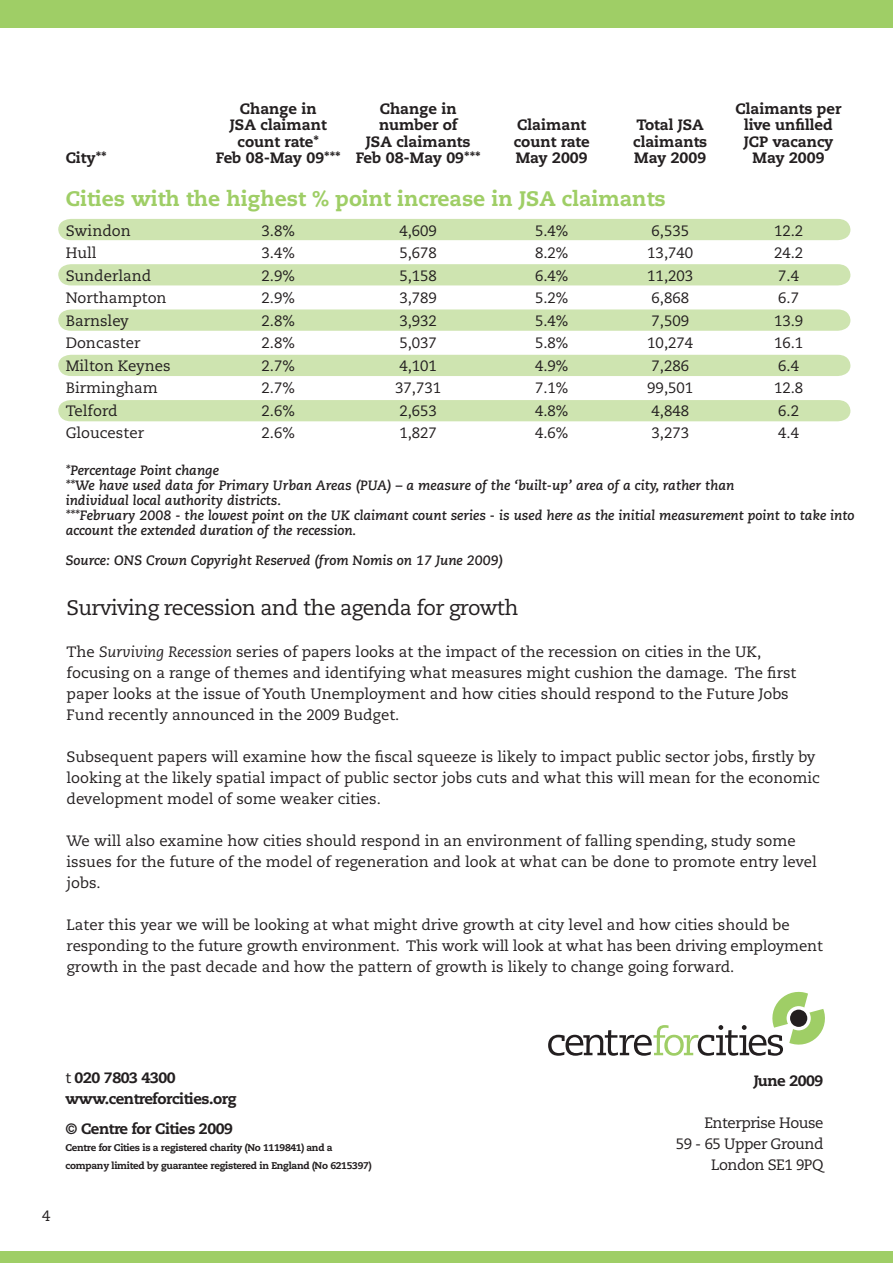
<style>
.page{position:relative;width:893px;height:1263px;background:#fff}
.page>*{position:absolute;margin:0;border:0;box-sizing:border-box;transform-origin:0 0}
.t1{font:800 21px "Caecilia LT Std";color:#9fce66}
.t2{font:21px "Caecilia LT Std";letter-spacing:-.03em;color:#231f20}
.t3{font:15px/21px "Caecilia LT Std";color:#231f20}
.t4{font:800 15px "Caecilia LT Std";color:#231f20}
.t5{font:800 15px "Caecilia LT Std";letter-spacing:-.03em;color:#231f20}
.t6{font:15px "Caecilia LT Std";letter-spacing:-.03em;color:#231f20}
.t7{font:italic 700 13.5px/15px "Caecilia LT Std";color:#231f20}
.t8{font:800 9.75px "Caecilia LT Std";letter-spacing:-.03em;color:#231f20}
.s1{font-style:italic}
.s2{font-weight:400}
</style>
<div class="page">
<div style="left:0;top:1251px;width:893px;height:12px;background:#9fce66"></div>
<div style="left:0;top:0;width:893px;height:27px;background:#9fce66"></div>
<div style="left:58px;top:400px;width:792px;height:21px;background:#cee4b0"></div>
<div style="left:58px;top:219px;width:792px;height:21px;background:#cee4b0"></div>
<svg style="left:58px;top:309px;width:792px;height:22px;background:#cfe5b3"></svg>
<div style="left:58px;top:264px;width:792px;height:21px;background:#cee4b0"></div>
<div style="left:58px;top:355px;width:792px;height:21px;background:#cee4b0"></div>
<svg style="left:548px;top:991px;width:277px;height:65px"></svg>
<p class="t4" style="left:240px;top:99px;width:78px">Change in</p>
<p class="t4" style="left:380px;top:99px;width:78px">Change in</p>
<p class="t4" style="left:736px;top:99px;width:108px">Claimants per</p>
<p class="t4" style="left:230px;top:116px;width:98px">JSA claimant</p>
<p class="t4" style="left:379px;top:116px;width:80px">number of</p>
<p class="t4" style="left:517px;top:116px;width:70px">Claimant</p>
<p class="t4" style="left:636px;top:116px;width:69px">Total JSA</p>
<p class="t4" style="left:744px;top:116px;width:90px">live unfilled</p>
<p class="t4" style="left:238px;top:132px;width:83px">count rate*</p>
<p class="t4" style="left:366px;top:132px;width:106px">JSA claimants</p>
<p class="t4" style="left:514px;top:132px;width:77px">count rate</p>
<p class="t4" style="left:633px;top:132px;width:76px">claimants</p>
<p class="t4" style="left:744px;top:132px;width:91px">JCP vacancy</p>
<p class="t4" style="left:66px;top:149px;width:43px">City**</p>
<p class="t4" style="left:216px;top:149px;width:267px">Feb 08-May 09*** Feb 08-May 09***</p>
<p class="t4" style="left:516px;top:149px;width:73px">May 2009</p>
<p class="t4" style="left:634px;top:149px;width:73px">May 2009</p>
<p class="t4" style="left:753px;top:149px;width:73px">May 2009</p>
<p class="t1" style="left:66px;top:185px;width:601px">Cities with the highest % point increase in JSA claimants</p>
<p class="t3" style="left:66px;top:220px;width:67px">Swindon</p>
<p class="t3" style="left:262px;top:220px;width:35px">3.8%</p>
<p class="t3" style="left:399px;top:220px;width:39px">4,609</p>
<p class="t3" style="left:535px;top:220px;width:35px">5.4%</p>
<p class="t3" style="left:651px;top:220px;width:39px">6,535</p>
<p class="t3" style="left:774px;top:220px;width:31px">12.2</p>
<p class="t3" style="left:66px;top:243px;width:32px">Hull</p>
<p class="t3" style="left:262px;top:243px;width:35px">3.4%</p>
<p class="t3" style="left:399px;top:243px;width:39px">5,678</p>
<p class="t3" style="left:535px;top:243px;width:35px">8.2%</p>
<p class="t3" style="left:647px;top:243px;width:47px">13,740</p>
<p class="t3" style="left:774px;top:243px;width:31px">24.2</p>
<p class="t3" style="left:66px;top:265px;width:87px">Sunderland</p>
<p class="t3" style="left:262px;top:265px;width:35px">2.9%</p>
<p class="t3" style="left:399px;top:265px;width:39px">5,158</p>
<p class="t3" style="left:535px;top:265px;width:35px">6.4%</p>
<p class="t3" style="left:647px;top:265px;width:47px">11,203</p>
<p class="t3" style="left:778px;top:265px;width:22px">7.4</p>
<p class="t3" style="left:66px;top:288px;width:102px">Northampton</p>
<p class="t3" style="left:262px;top:288px;width:35px">2.9%</p>
<p class="t3" style="left:399px;top:288px;width:39px">3,789</p>
<p class="t3" style="left:535px;top:288px;width:35px">5.2%</p>
<p class="t3" style="left:651px;top:288px;width:39px">6,868</p>
<p class="t3" style="left:778px;top:288px;width:22px">6.7</p>
<p class="t3" style="left:66px;top:310px;width:65px">Barnsley</p>
<p class="t3" style="left:262px;top:310px;width:35px">2.8%</p>
<p class="t3" style="left:399px;top:310px;width:39px">3,932</p>
<p class="t3" style="left:535px;top:310px;width:35px">5.4%</p>
<p class="t3" style="left:651px;top:310px;width:39px">7,509</p>
<p class="t3" style="left:774px;top:310px;width:31px">13.9</p>
<p class="t3" style="left:66px;top:333px;width:76px">Doncaster</p>
<p class="t3" style="left:262px;top:333px;width:35px">2.8%</p>
<p class="t3" style="left:399px;top:333px;width:39px">5,037</p>
<p class="t3" style="left:535px;top:333px;width:35px">5.8%</p>
<p class="t3" style="left:647px;top:333px;width:47px">10,274</p>
<p class="t3" style="left:774px;top:333px;width:31px">16.1</p>
<p class="t3" style="left:66px;top:355px;width:106px">Milton Keynes</p>
<p class="t3" style="left:262px;top:355px;width:35px">2.7%</p>
<p class="t3" style="left:399px;top:355px;width:39px">4,101</p>
<p class="t3" style="left:535px;top:355px;width:35px">4.9%</p>
<p class="t3" style="left:651px;top:355px;width:39px">7,286</p>
<p class="t3" style="left:778px;top:355px;width:22px">6.4</p>
<p class="t3" style="left:66px;top:378px;width:94px">Birmingham</p>
<p class="t3" style="left:262px;top:378px;width:35px">2.7%</p>
<p class="t3" style="left:395px;top:378px;width:47px">37,731</p>
<p class="t3" style="left:535px;top:378px;width:35px">7.1%</p>
<p class="t3" style="left:647px;top:378px;width:47px">99,501</p>
<p class="t3" style="left:774px;top:378px;width:31px">12.8</p>
<p class="t3" style="left:66px;top:400px;width:53px">Telford</p>
<p class="t3" style="left:262px;top:400px;width:35px">2.6%</p>
<p class="t3" style="left:399px;top:400px;width:39px">2,653</p>
<p class="t3" style="left:535px;top:400px;width:35px">4.8%</p>
<p class="t3" style="left:651px;top:400px;width:39px">4,848</p>
<p class="t3" style="left:778px;top:400px;width:22px">6.2</p>
<p class="t3" style="left:66px;top:423px;width:80px">Gloucester</p>
<p class="t3" style="left:262px;top:423px;width:35px">2.6%</p>
<p class="t3" style="left:399px;top:423px;width:39px">1,827</p>
<p class="t3" style="left:535px;top:423px;width:35px">4.6%</p>
<p class="t3" style="left:651px;top:423px;width:39px">3,273</p>
<p class="t3" style="left:778px;top:423px;width:22px">4.4</p>
<p class="t7" style="left:66px;top:463px;width:155px">*Percentage Point change</p>
<p class="t7" style="left:66px;top:478px;width:670px">**We have used data for Primary Urban Areas (PUA) – a measure of the ‘built-up’ area of a city, rather than</p>
<p class="t7" style="left:66px;top:493px;width:217px">individual local authority districts.</p>
<p class="t7" style="left:66px;top:508px;width:790px">***February 2008 - the lowest point on the UK claimant count series - is used here as the initial measurement point to take into account the extended duration of the recession.</p>
<p class="t7" style="left:66px;top:553px;width:439px">Source: ONS Crown Copyright Reserved (from Nomis on 17 June 2009)</p>
<p class="t2" style="left:67px;top:596px;width:453px">Surviving recession and the agenda for growth</p>
<p class="t3" style="left:67px;top:642px;width:731px">The <span class="s1">Surviving Recession</span> series of papers looks at the impact of the recession on cities in the UK, focusing on a range of themes and identifying what measures might cushion the damage. The first paper looks at the issue of Youth Unemployment and how cities should respond to the Future Jobs Fund recently announced in the 2009 Budget.</p>
<p class="t3" style="left:67px;top:747px;width:755px">Subsequent papers will examine how the fiscal squeeze is likely to impact public sector jobs, firstly by looking at the likely spatial impact of public sector jobs cuts and what this will mean for the economic development model of some weaker cities.</p>
<p class="t3" style="left:67px;top:831px;width:752px">We will also examine how cities should respond in an environment of falling spending, study some issues for the future of the model of regeneration and look at what can be done to promote entry level jobs.</p>
<p class="t3" style="left:67px;top:915px;width:758px">Later this year we will be looking at what might drive growth at city level and how cities should be responding to the future growth environment. This work will look at what has been driving employment growth in the past decade and how the pattern of growth is likely to change going forward.</p>
<p class="t5" style="left:66px;top:1069px;width:112px"><span class="s2">t</span> 020 7803 4300</p>
<p class="t5" style="left:66px;top:1090px;width:173px">www.centreforcities.org</p>
<p class="t5" style="left:66px;top:1119px;width:169px">© Centre for Cities 2009</p>
<p class="t8" style="left:66px;top:1142px;width:269px">Centre for Cities is a registered charity (No 1119841) and a</p>
<p class="t8" style="left:66px;top:1159px;width:308px">company limited by guarantee registered in England (No 6215397)</p>
<p class="t3" style="left:42px;top:1205px;width:10px">4</p>
<p class="t5" style="left:754px;top:1072px;width:71px">June 2009</p>
<p class="t6" style="left:704px;top:1114px;width:121px">Enterprise House</p>
<p class="t6" style="left:676px;top:1135px;width:149px">59 - 65 Upper Ground</p>
<p class="t6" style="left:711px;top:1156px;width:114px">London SE1 9PQ</p>
</div>
